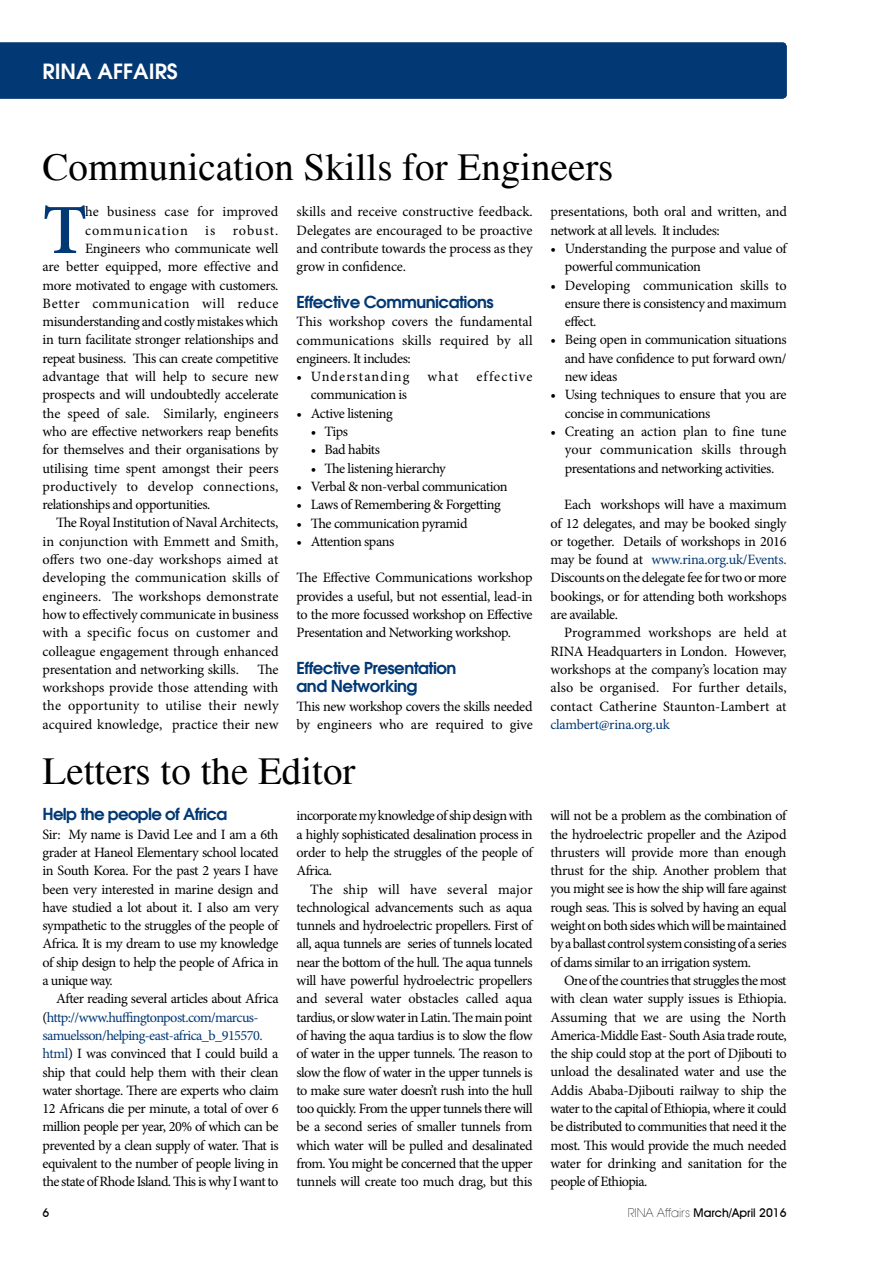
<style>
.page{position:relative;width:893px;height:1263px;background:#fff}
.page>*{position:absolute;margin:0;border:0;box-sizing:border-box;transform-origin:0 0}
.t1{font:600 70.5px "Minion Pro";color:#023874}
.t2{font:39px "Times";color:#000}
.t3{font:600 21px "Avant Garde";color:#fff}
.t4{font:600 16.5px/18.3px "Avant Garde";letter-spacing:-.03em;color:#023874}
.t5{font:14.25px/18.3px "Minion Pro";letter-spacing:-.025em;color:#000;text-align:justify}
.t6{font:14.25px "Minion Pro";letter-spacing:.005em;color:#000}
.t7{font:14.25px "Minion Pro";letter-spacing:-.005em;color:#000}
.t8{font:14.25px "Minion Pro";color:#000}
.t9{font:14.25px "Minion Pro";letter-spacing:.07em;color:#000}
.t10{font:14.25px "Minion Pro";letter-spacing:.015em;color:#000}
.t11{font:14.25px "Minion Pro";letter-spacing:.01em;color:#000}
.t12{font:14.25px "Minion Pro";letter-spacing:.04em;color:#000}
.t13{font:14.25px "Minion Pro";letter-spacing:-.02em;color:#023874}
.t14{font:14.25px "Minion Pro";letter-spacing:.08em;color:#000}
.t15{font:500 12px "Avant Garde IT Cby BT";color:#000}
.s1{color:#023874}
.s2{font-family:"Avant Garde LT";font-weight:200}
</style>
<div class="page">
<div style="left:0;top:42px;width:787px;height:57px;background:#023874"></div>
<h3 class="t3" style="left:43px;top:57px;width:13px">rina</h3>
<h3 class="t3" style="left:98px;top:57px;width:13px">affairs</h3>
<h2 class="t2" style="left:43px;top:145px;width:572px">Communication Skills for Engineers</h2>
<h1 class="t1" style="left:43px;top:182px;width:46px">T</h1>
<p class="t6" style="left:85px;top:202px;width:195px">he business case for improved</p>
<p class="t9" style="left:85px;top:221px;width:195px">communication is robust.</p>
<p class="t5" style="left:85px;top:239px;width:195px">Engineers who communicate well</p>
<p class="t7" style="left:43px;top:257px;width:237px">are better equipped, more effective and</p>
<p class="t5" style="left:43px;top:276px;width:238px">more motivated to engage with customers.</p>
<p class="t12" style="left:43px;top:294px;width:237px">Better communication will reduce</p>
<p class="t5" style="left:43px;top:313px;width:238px">misunderstanding and costly mistakes which</p>
<p class="t5" style="left:43px;top:331px;width:238px">in turn facilitate stronger relationships and</p>
<p class="t5" style="left:43px;top:349px;width:238px">repeat business. This can create competitive</p>
<p class="t7" style="left:43px;top:367px;width:238px">advantage that will help to secure new</p>
<p class="t5" style="left:43px;top:386px;width:238px">prospects and will undoubtedly accelerate</p>
<p class="t8" style="left:43px;top:404px;width:238px">the speed of sale. Similarly, engineers</p>
<p class="t5" style="left:43px;top:422px;width:237px">who are effective networkers reap benefits</p>
<p class="t5" style="left:43px;top:441px;width:237px">for themselves and their organisations by</p>
<p class="t7" style="left:43px;top:458px;width:238px">utilising time spent amongst their peers</p>
<p class="t10" style="left:43px;top:477px;width:237px">productively to develop connections,</p>
<p class="t5" style="left:43px;top:495px;width:170px">relationships and opportunities.</p>
<p class="t5" style="left:56px;top:514px;width:224px">The Royal Institution of Naval Architects,</p>
<p class="t6" style="left:43px;top:532px;width:237px">in conjunction with Emmett and Smith,</p>
<p class="t6" style="left:43px;top:550px;width:237px">offers two one-day workshops aimed at</p>
<p class="t6" style="left:43px;top:568px;width:237px">developing the communication skills of</p>
<p class="t6" style="left:43px;top:587px;width:238px">engineers. The workshops demonstrate</p>
<p class="t5" style="left:43px;top:605px;width:238px">how to effectively communicate in business</p>
<p class="t11" style="left:43px;top:623px;width:237px">with a specific focus on customer and</p>
<p class="t8" style="left:43px;top:641px;width:238px">colleague engagement through enhanced</p>
<p class="t5" style="left:43px;top:660px;width:198px">presentation and networking skills.</p>
<p class="t5" style="left:43px;top:660px;width:238px;text-indent:215px">The workshops provide those attending with the opportunity to utilise their newly acquired knowledge, practice their new</p>
<p class="t5" style="left:297px;top:203px;width:238px">skills and receive constructive feedback.<br>Delegates are encouraged to be proactive and contribute towards the process as they grow in confidence.</p>
<p class="t4" style="left:297px;top:293px;width:199px">Effective Communications</p>
<p class="t5" style="left:297px;top:313px;width:238px">This workshop covers the fundamental communications skills required by all engineers. It includes:</p>
<p class="t9" style="left:297px;top:367px;width:114px">• Understanding</p>
<p class="t5" style="left:427px;top:367px;width:33px">what</p>
<p class="t14" style="left:476px;top:367px;width:58px">effective</p>
<p class="t5" style="left:311px;top:386px;width:98px">communication is</p>
<p class="t5" style="left:297px;top:404px;width:98px">• Active listening</p>
<p class="t5" style="left:311px;top:422px;width:39px">• Tips</p>
<p class="t5" style="left:311px;top:441px;width:71px">• Bad habits</p>
<p class="t5" style="left:311px;top:459px;width:136px">• The listening hierarchy</p>
<p class="t5" style="left:297px;top:477px;width:212px">• Verbal &amp; non-verbal communication</p>
<p class="t5" style="left:297px;top:496px;width:206px">• Laws of Remembering &amp; Forgetting</p>
<p class="t5" style="left:297px;top:514px;width:172px">• The communication pyramid</p>
<p class="t5" style="left:297px;top:532px;width:99px">• Attention spans</p>
<p class="t5" style="left:297px;top:569px;width:238px">The Effective Communications workshop provides a useful, but not essential, lead-in to the more focussed workshop on Effective Presentation and Networking workshop.</p>
<p class="t4" style="left:297px;top:659px;width:161px">Effective Presentation and Networking</p>
<p class="t5" style="left:297px;top:697px;width:238px">This new workshop covers the skills needed by engineers who are required to give</p>
<h2 class="t2" style="left:43px;top:749px;width:315px">Letters to the Editor</h2>
<p class="t4" style="left:43px;top:805px;width:186px">Help the people of Africa</p>
<p class="t5" style="left:43px;top:825px;width:238px">Sir: My name is David Lee and I am a 6th grader at Haneol Elementary school located in South Korea. For the past 2 years I have been very interested in marine design and have studied a lot about it. I also am very sympathetic to the struggles of the people of Africa. It is my dream to use my knowledge of ship design to help the people of Africa in a unique way.</p>
<p class="t5" style="left:43px;top:990px;width:238px;text-align:left;text-indent:13px">After reading several articles about Africa (<span class="s1">http://www.huffingtonpost.com/marcus&shy;samuelsson/helping-east-africa_b_915570. html</span>) I was convinced that I could build a ship that could help them with their clean water shortage. There are experts who claim 12 Africans die per minute, a total of over 6 million people per year, 20% of which can be prevented by a clean supply of water. That is equivalent to the number of people living in the state of Rhode Island. This is why I want to</p>
<p class="t5" style="left:297px;top:807px;width:238px">incorporate my knowledge of ship design with a highly sophisticated desalination process in order to help the struggles of the people of Africa.</p>
<p class="t5" style="left:297px;top:880px;width:238px;text-indent:13px">The ship will have several major technological advancements such as aqua tunnels and hydroelectric propellers. First of all, aqua tunnels are series of tunnels located near the bottom of the hull. The aqua tunnels will have powerful hydroelectric propellers and several water obstacles called aqua tardius, or slow water in Latin. The main point of having the aqua tardius is to slow the flow of water in the upper tunnels. The reason to slow the flow of water in the upper tunnels is to make sure water doesn’t rush into the hull too quickly. From the upper tunnels there will be a second series of smaller tunnels from which water will be pulled and desalinated from. You might be concerned that the upper tunnels will create too much drag, but this</p>
<p class="t5" style="left:551px;top:203px;width:238px">presentations, both oral and written, and network at all levels. It includes:</p>
<p class="t5" style="left:565px;top:239px;width:223px;text-indent:-14px">• Understanding the purpose and value of powerful communication</p>
<p class="t5" style="left:565px;top:276px;width:223px;text-indent:-14px">• Developing communication skills to ensure there is consistency and maximum effect.</p>
<p class="t5" style="left:565px;top:331px;width:223px;text-indent:-14px">• Being open in communication situations and have confidence to put forward own/ new ideas</p>
<p class="t5" style="left:565px;top:386px;width:223px;text-indent:-14px">• Using techniques to ensure that you are concise in communications</p>
<p class="t5" style="left:565px;top:422px;width:223px;text-indent:-14px">• Creating an action plan to fine tune your communication skills through presentations and networking activities.</p>
<p class="t5" style="left:551px;top:496px;width:238px;text-indent:13px">Each workshops will have a maximum of 12 delegates, and may be booked singly or together. Details of workshops in 2016 may be found at <span class="s1">www.rina.org.uk/Events.<br></span>Discounts on the delegate fee for two or more bookings, or for attending both workshops are available.</p>
<p class="t5" style="left:551px;top:624px;width:238px;text-indent:13px">Programmed workshops are held at RINA Headquarters in London. However, workshops at the company’s location may also be organised. For further details, contact Catherine Staunton-Lambert at</p>
<p class="t13" style="left:551px;top:715px;width:121px">clambert@rina.org.uk</p>
<p class="t5" style="left:551px;top:807px;width:238px">will not be a problem as the combination of the hydroelectric propeller and the Azipod thrusters will provide more than enough thrust for the ship. Another problem that you might see is how the ship will fare against rough seas. This is solved by having an equal weight on both sides which will be maintained by a ballast control system consisting of a series of dams similar to an irrigation system.</p>
<p class="t5" style="left:551px;top:971px;width:238px;text-indent:13px">One of the countries that struggles the most with clean water supply issues is Ethiopia.<br>Assuming that we are using the North America-Middle East- South Asia trade route, the ship could stop at the port of Djibouti to unload the desalinated water and use the Addis Ababa-Djibouti railway to ship the water to the capital of Ethiopia, where it could be distributed to communities that need it the most. This would provide the much needed water for drinking and sanitation for the people of Ethiopia.</p>
<p class="t15" style="left:43px;top:1205px;width:8px">6</p>
<p class="t15" style="left:628px;top:1205px;width:160px"><span class="s2">Rina Affairs</span> March/April 2016</p>
</div>
